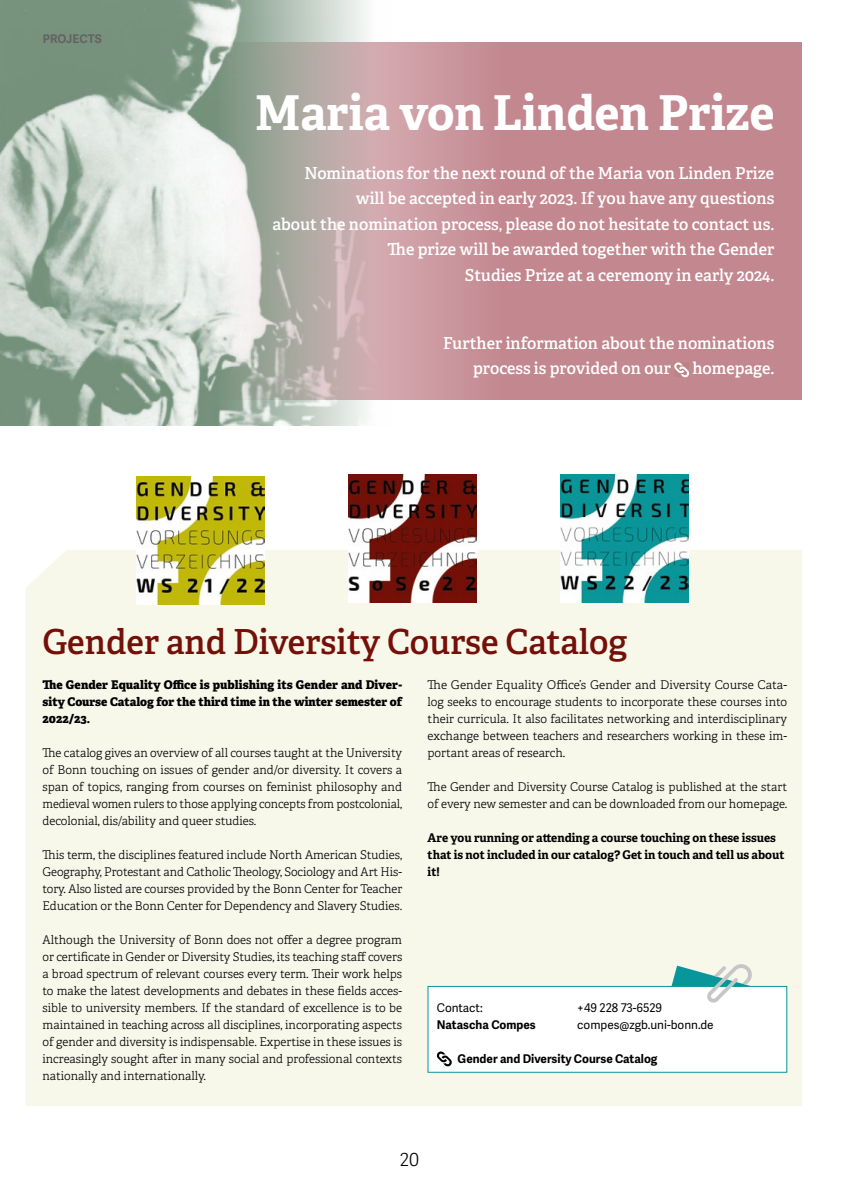
<style>
.page{position:relative;width:851px;height:1191px;background:#fff}
.page>*{position:absolute;margin:0;border:0;box-sizing:border-box;transform-origin:0 0}
.Headlines{font:700 48px "Adelle";color:#fff}
.Headlines-2{font:600 34.5px "Adelle";color:#741008}
.t1{font:300 18px "Adelle Sans";color:#000}
.Copy{font:600 16.5px/25.5px "Adelle";color:#fff;text-align:right}
.Copy-2{font:300 12px/17px "Adelle";color:#000;text-align:justify}
.Copy-3{font:800 12px/17px "Adelle";color:#000;text-align:justify}
.Copy-4{font:700 12px/17px "Adelle";color:#000}
.Standard_Infobox{font:700 12px "Adelle Sans";color:#000}
.Standard_Infobox_bol{font:12px "Adelle Sans";color:#000}
.Standard_Infobox-2{font:12px "Adelle Sans";color:#000}
.Standard_Infobox_bol-2{font:700 12px "Adelle Sans";color:#000}
.t2{font:700 12px "Adelle Sans";letter-spacing:.005em;color:#646363}
</style>
<div class="page">
<svg style="left:393px;top:43px;width:408px;height:357px;background:#c58b93"></svg>
<div style="left:26px;top:550px;width:775px;height:556px;background:#f7f7ea"></div>
<img style="left:349px;top:474px;width:127px;height:128px">
<img style="left:560px;top:474px;width:128px;height:128px">
<img style="left:137px;top:477px;width:127px;height:127px">
<img style="left:0;top:0;width:393px;height:425px">
<svg style="left:674px;top:362px;width:15px;height:15px"></svg>
<div style="left:428px;top:986px;width:358px;height:86px;background:#fff"></div>
<svg style="left:437px;top:1051px;width:14px;height:15px"></svg>
<div style="left:427px;top:986px;width:360px;height:86px;border:1px solid #07969a"></div>
<svg style="left:671px;top:964px;width:80px;height:39px"></svg>
<p class="t2" style="left:43px;top:32px;width:61px">PROJECTS</p>
<p class="Headlines" style="left:255px;top:82px;width:520px">Maria von Linden Prize</p>
<p class="Copy" style="left:272px;top:160px;width:503px">Nominations for the next round of the Maria von Linden Prize will be accepted in early 2023. If you have any questions<br>about the nomination process, please do not hesitate to contact us.<br>The prize will be awarded together with the Gender<br>Studies Prize at a ceremony in early 2024.</p>
<p class="Copy" style="left:473px;top:330px;width:303px;text-align:left;text-indent:-30px">Further information about the nominations process is provided on our</p>
<p class="Copy" style="left:692px;top:356px;width:83px">homepage.</p>
<p class="Headlines-2" style="left:43px;top:620px;width:586px">Gender and Diversity Course Catalog</p>
<p class="Copy-3" style="left:43px;top:676px;width:361px">The Gender Equality Office is publishing its Gender and Diver&shy;sity Course Catalog for the third time in the winter semester of 2022/23.</p>
<p class="Copy-2" style="left:43px;top:744px;width:361px">The catalog gives an overview of all courses taught at the University of Bonn touching on issues of gender and/or diversity. It covers a span of topics, ranging from courses on feminist philosophy and medieval women rulers to those applying concepts from postcolonial, decolonial, dis/ability and queer studies.</p>
<p class="Copy-2" style="left:43px;top:846px;width:361px">This term, the disciplines featured include North American Studies, Geography, Protestant and Catholic Theology, Sociology and Art His&shy;tory. Also listed are courses provided by the Bonn Center for Teacher Education or the Bonn Center for Dependency and Slavery Studies.</p>
<p class="Copy-2" style="left:43px;top:931px;width:361px">Although the University of Bonn does not offer a degree program or certificate in Gender or Diversity Studies, its teaching staff covers a broad spectrum of relevant courses every term. Their work helps to make the latest developments and debates in these fields acces&shy;sible to university members. If the standard of excellence is to be maintained in teaching across all disciplines, incorporating aspects of gender and diversity is indispensable. Expertise in these issues is increasingly sought after in many social and professional contexts nationally and internationally.</p>
<p class="Copy-2" style="left:427px;top:676px;width:361px">The Gender Equality Office’s Gender and Diversity Course Cata&shy;log seeks to encourage students to incorporate these courses into their curricula. It also facilitates networking and interdisciplinary exchange between teachers and researchers working in these im&shy;portant areas of research.</p>
<p class="Copy-2" style="left:427px;top:778px;width:361px">The Gender and Diversity Course Catalog is published at the start of every new semester and can be downloaded from our homepage.</p>
<p class="Copy-4" style="left:427px;top:829px;width:358px">Are you running or attending a course touching on these issues that is not included in our catalog? Get in touch and tell us about it!</p>
<p class="Standard_Infobox-2" style="left:437px;top:1001px;width:47px">Contact:</p>
<p class="Standard_Infobox-2" style="left:577px;top:1001px;width:86px">+49 228 73-6529</p>
<p class="Standard_Infobox_bol-2" style="left:437px;top:1017px;width:100px">Natascha Compes</p>
<p class="Standard_Infobox_bol" style="left:577px;top:1018px;width:138px">compes@zgb.uni-bonn.de</p>
<p class="Standard_Infobox" style="left:457px;top:1051px;width:201px">Gender and Diversity Course Catalog</p>
<h3 class="t1" style="left:400px;top:1149px;width:21px">20</h3>
</div>
